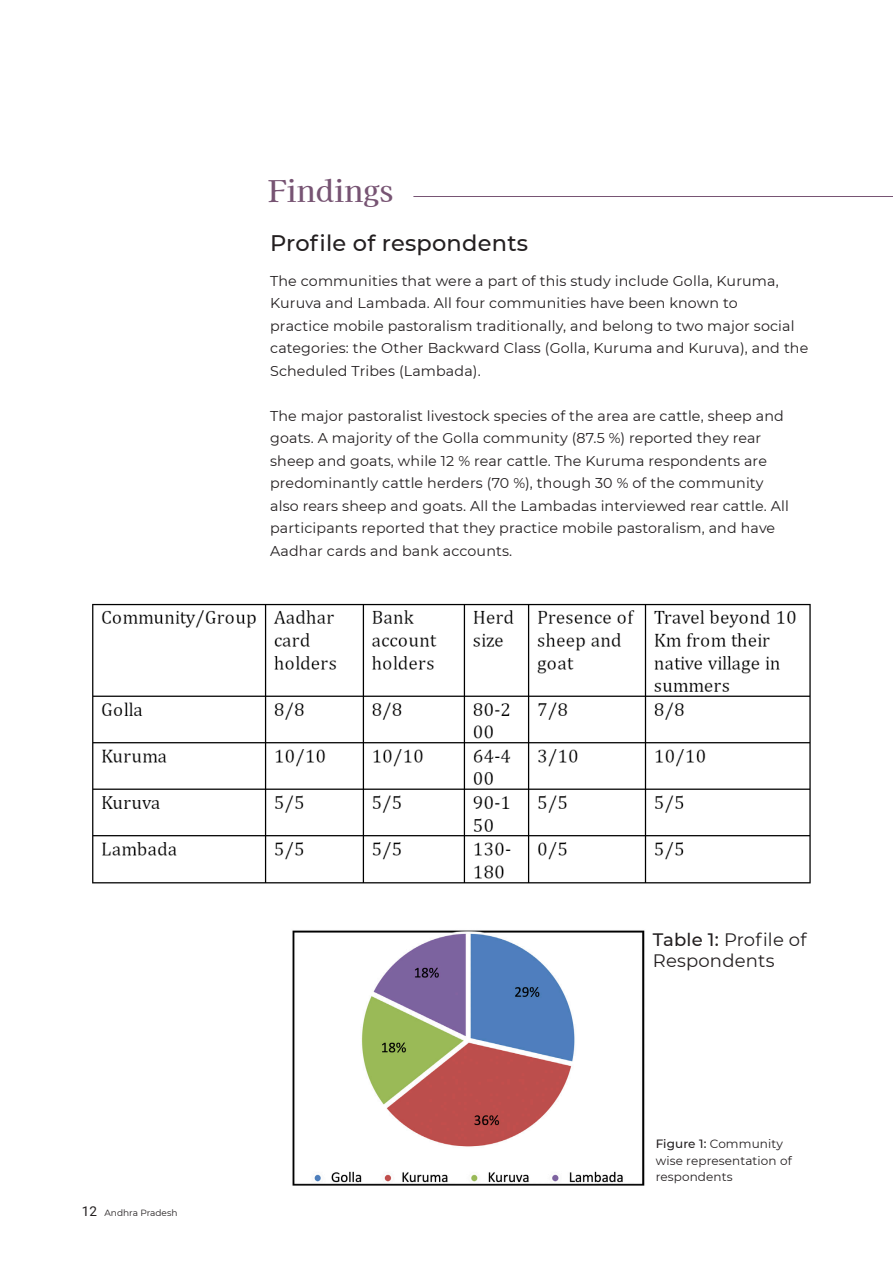
<style>
.page{position:relative;width:893px;height:1263px;background:#fff}
.page>*{position:absolute;margin:0;border:0;box-sizing:border-box;transform-origin:0 0}
.t1{font:500 30px "Kaisei Haruno Umi";color:#775473}
.t2{font:500 22.5px "Montserrat";letter-spacing:.01em;color:#231f20}
.t3{font:18px/21px "Montserrat";letter-spacing:.01em;color:#231f20}
.t4{font:14.25px/22.5px "Montserrat";letter-spacing:.01em;color:#231f20}
.t5{font:12px/16.5px "Montserrat";letter-spacing:.01em;color:#231f20}
.t6{font:9px "Montserrat";color:#231f20}
.s1{font-family:"Roboto";font-size:13.5px}
.s2{font-weight:500}
</style>
<div class="page">
<hr style="left:413px;top:196px;width:480px;height:1px;background:#775474">
<img style="left:292px;top:930px;width:353px;height:256px">
<img style="left:92px;top:603px;width:719px;height:281px">
<p class="t1" style="left:268px;top:173px;width:126px">Findings</p>
<p class="t2" style="left:270px;top:227px;width:260px">Profile of respondents</p>
<p class="t4" style="left:270px;top:269px;width:540px">The communities that were a part of this study include Golla, Kuruma, Kuruva and Lambada. All four communities have been known to<br>practice mobile pastoralism traditionally, and belong to two major social categories: the Other Backward Class (Golla, Kuruma and Kuruva), and the Scheduled Tribes (Lambada).</p>
<p class="t4" style="left:270px;top:404px;width:520px">The major pastoralist livestock species of the area are cattle, sheep and goats. A majority of the Golla community (87.5 %) reported they rear sheep and goats, while 12 % rear cattle. The Kuruma respondents are predominantly cattle herders (70 %), though 30 % of the community also rears sheep and goats. All the Lambadas interviewed rear cattle. All participants reported that they practice mobile pastoralism, and have Aadhar cards and bank accounts.</p>
<p class="t6" style="left:82px;top:1206px;width:97px"><span class="s1">12</span> Andhra Pradesh</p>
<p class="t3" style="left:653px;top:928px;width:155px"><span class="s2">Table 1:</span> Profile of<br>Respondents</p>
<p class="t5" style="left:656px;top:1135px;width:138px"><span class="s2">Figure 1:</span> Community wise representation of respondents</p>
</div>
